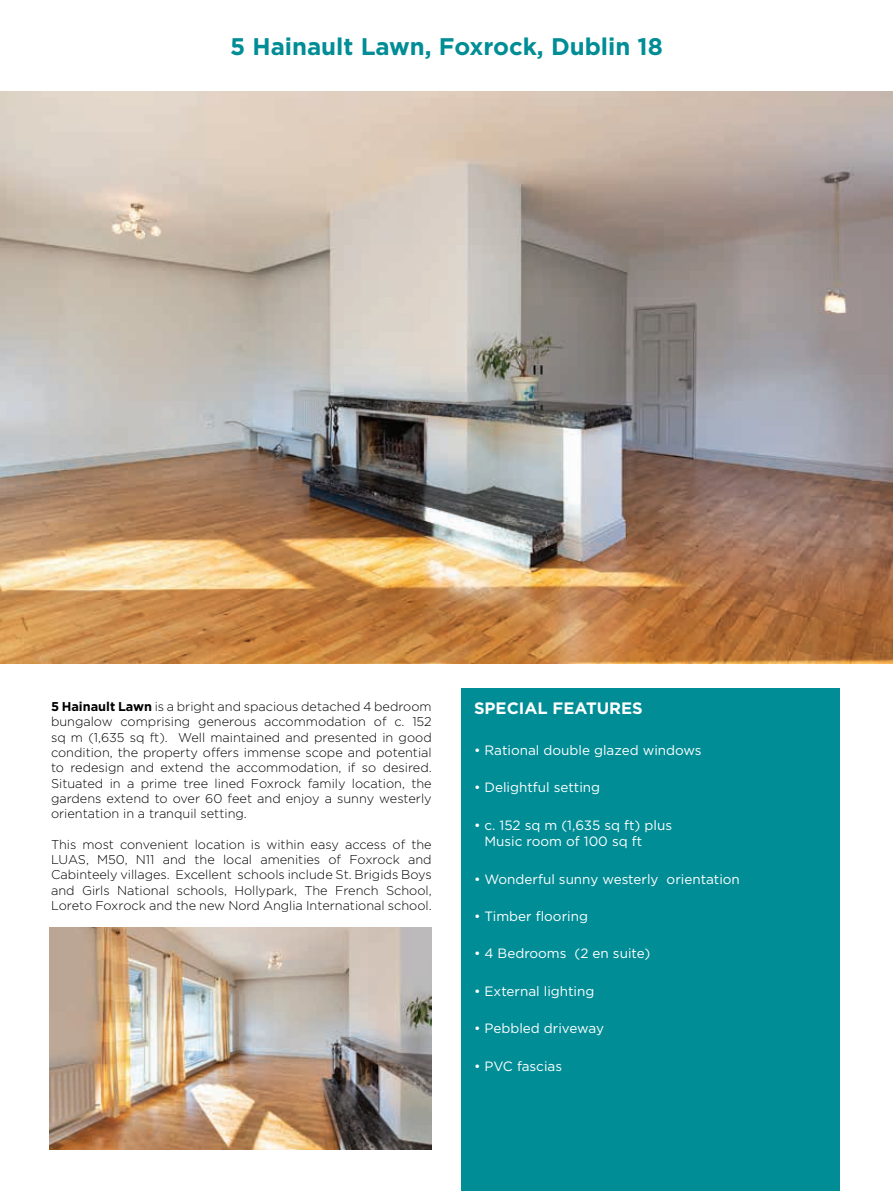
<style>
.page{position:relative;width:893px;height:1191px;background:#fff}
.page>*{position:absolute;margin:0;border:0;box-sizing:border-box;transform-origin:0 0}
.t1{font:700 24px "Gotham";color:#008d96}
.t2{font:700 16.5px "Gotham";color:#fff}
.t3{font:13.5px/16.2px "Gotham";color:#fff}
.t4{font:300 12.75px/15.3px "Gotham";color:#000;text-align:justify}
.s1{font-weight:700}
</style>
<div class="page">
<hr style="left:892px;top:0;width:1px;height:1191px;background:#008d96">
<img style="left:0;top:91px;width:893px;height:572px">
<div style="left:461px;top:688px;width:379px;height:503px;background:#008d96"></div>
<img style="left:49px;top:927px;width:383px;height:222px">
<h1 class="t1" style="left:230px;top:32px;width:434px">5 Hainault Lawn, Foxrock, Dublin 18</h1>
<p class="t4" style="left:51px;top:698px;width:382px"><span class="s1">5 Hainault Lawn</span> is a bright and spacious detached 4 bedroom bungalow comprising generous accommodation of c. 152 sq m (1,635 sq ft). Well maintained and presented in good condition, the property offers immense scope and potential to redesign and extend the accommodation, if so desired.<br>Situated in a prime tree lined Foxrock family location, the gardens extend to over 60 feet and enjoy a sunny westerly orientation in a tranquil setting.</p>
<p class="t4" style="left:51px;top:836px;width:382px">This most convenient location is within easy access of the LUAS, M50, N11 and the local amenities of Foxrock and Cabinteely villages. Excellent schools include St. Brigids Boys and Girls National schools, Hollypark, The French School, Loreto Foxrock and the new Nord Anglia International school.</p>
<p class="t2" style="left:474px;top:698px;width:170px">SPECIAL FEATURES</p>
<p class="t3" style="left:474px;top:742px;width:229px">• Rational double glazed windows</p>
<p class="t3" style="left:474px;top:779px;width:128px">• Delightful setting</p>
<p class="t3" style="left:484px;top:817px;width:189px;text-indent:-11px">• c. 152 sq m (1,635 sq ft) plus<br>Music room of 100 sq ft</p>
<p class="t3" style="left:474px;top:870px;width:267px">• Wonderful sunny westerly orientation</p>
<p class="t3" style="left:474px;top:908px;width:115px">• Timber flooring</p>
<p class="t3" style="left:474px;top:945px;width:178px">• 4 Bedrooms (2 en suite)</p>
<p class="t3" style="left:474px;top:983px;width:122px">• External lighting</p>
<p class="t3" style="left:474px;top:1020px;width:131px">• Pebbled driveway</p>
<p class="t3" style="left:474px;top:1058px;width:90px">• PVC fascias</p>
</div>
